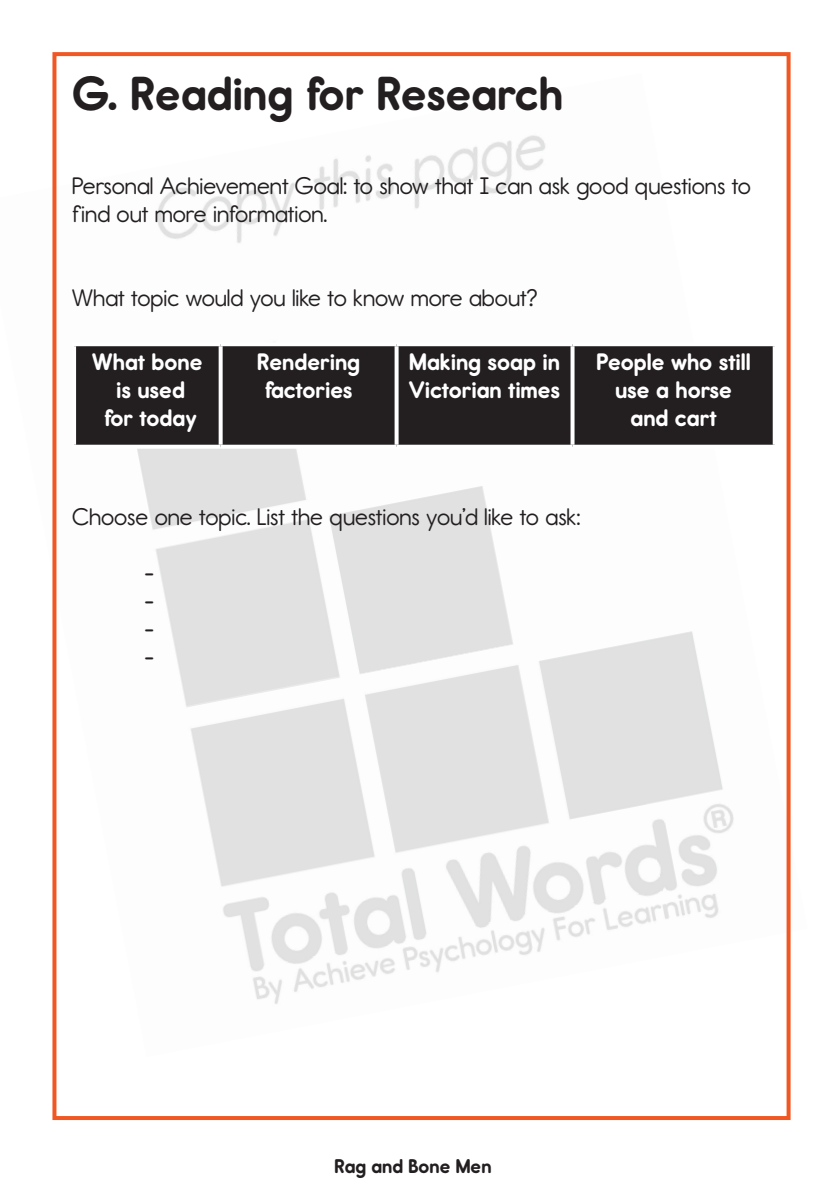
<style>
.page{position:relative;width:840px;height:1191px;background:#fff}
.page>*{position:absolute;margin:0;border:0;box-sizing:border-box;transform-origin:0 0}
.t1{font:700 48px "Report Rg";color:#231f20}
.t2{font:28px/28px "Report Rg";color:#231f20;text-align:justify}
.t3{font:24px/28px "Report Rg";color:#231f20}
.t4{font:700 24px/28px "Report Rg";color:#fff;text-align:center}
.t5{font:700 20px "Report Rg";color:#231f20}
</style>
<div class="page">
<img style="left:157px;top:187px;width:87px;height:56px">
<img style="left:244px;top:141px;width:264px;height:95px">
<img style="left:508px;top:135px;width:38px;height:50px">
<img style="left:137px;top:449px;width:158px;height:227px">
<img style="left:295px;top:449px;width:215px;height:227px">
<img style="left:180px;top:676px;width:166px;height:211px">
<img style="left:346px;top:625px;width:264px;height:263px">
<img style="left:610px;top:599px;width:181px;height:355px">
<img style="left:223px;top:888px;width:452px;height:116px">
<div style="left:52px;top:52px;width:738px;height:1068px;border:4px solid #f15723"></div>
<div style="left:76px;top:346px;width:696px;height:99px;background:#231f20"></div>
<svg style="left:218px;top:346px;width:4px;height:99px"></svg>
<svg style="left:394px;top:346px;width:4px;height:99px"></svg>
<svg style="left:570px;top:346px;width:4px;height:99px"></svg>
<svg style="left:772px;top:346px;width:3px;height:99px"></svg>
<h1 class="t1" style="left:72px;top:65px;width:492px">G. Reading for Research</h1>
<p class="t3" style="left:72px;top:172px;width:680px">Personal Achievement Goal: to show that I can ask good questions to find out more information.</p>
<p class="t3" style="left:72px;top:284px;width:466px">What topic would you like to know more about?</p>
<p class="t4" style="left:92px;top:348px;width:112px">What bone is used<br>for today</p>
<p class="t4" style="left:257px;top:348px;width:104px">Rendering factories</p>
<p class="t4" style="left:409px;top:348px;width:152px;text-align:left">Making soap in<br>Victorian times</p>
<p class="t4" style="left:596px;top:348px;width:155px">People who still use a horse and cart</p>
<p class="t3" style="left:72px;top:502px;width:510px">Choose one topic. List the questions you’d like to ask:</p>
<p class="t2" style="left:144px;top:557px;width:12px">- - - -</p>
<p class="t5" style="left:334px;top:1154px;width:158px">Rag and Bone Men</p>
</div>
